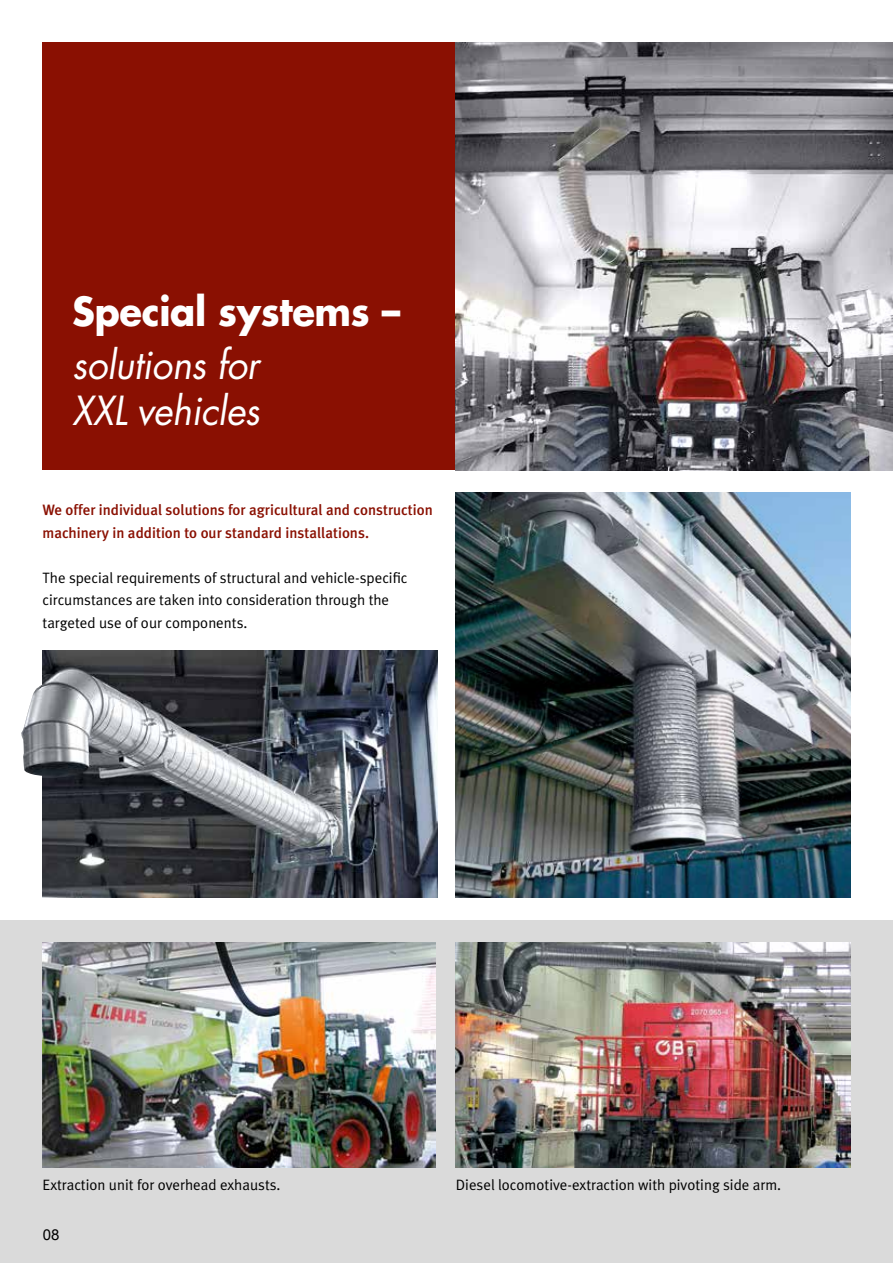
<style>
.page{position:relative;width:893px;height:1263px;background:#fff}
.page>*{position:absolute;margin:0;border:0;box-sizing:border-box;transform-origin:0 0}
.t1{font:italic 39px/46.5px "Futura";letter-spacing:-.01em;color:#fff;scale:.95 1}
.t2{font:700 39px "Futura";letter-spacing:-.01em;color:#fff;scale:.95 1}
.t3{font:15px/22.5px "Meta Plus Normal";color:#000}
.t4{font:500 15px/22.5px "Meta Plus";color:#8a1002}
.t5{font:15px "Arial";color:#000}
</style>
<div class="page">
<div style="left:0;top:920px;width:893px;height:343px;background:#dadada"></div>
<img style="left:455px;top:493px;width:395px;height:405px">
<img style="left:43px;top:650px;width:395px;height:248px">
<img style="left:21px;top:667px;width:103px;height:109px">
<div style="left:43px;top:43px;width:412px;height:427px;background:#8a1002"></div>
<img style="left:455px;top:43px;width:438px;height:427px">
<img style="left:455px;top:942px;width:395px;height:226px">
<img style="left:43px;top:942px;width:393px;height:226px">
<h1 class="t2" style="left:72px;top:284px;width:347px">Special systems –</h1>
<h1 class="t1" style="left:72px;top:341px;width:199px">solutions for<br>XXL vehicles</h1>
<p class="t4" style="left:43px;top:498px;width:392px">We offer individual solutions for agricultural and construction machinery in addition to our standard installations.</p>
<p class="t3" style="left:43px;top:566px;width:366px">The special requirements of structural and vehicle-specific circumstances are taken into consideration through the targeted use of our components.</p>
<p class="t3" style="left:43px;top:1173px;width:240px">Extraction unit for overhead exhausts.</p>
<p class="t3" style="left:456px;top:1173px;width:327px">Diesel locomotive-extraction with pivoting side arm.</p>
<p class="t5" style="left:43px;top:1225px;width:18px">08</p>
</div>
